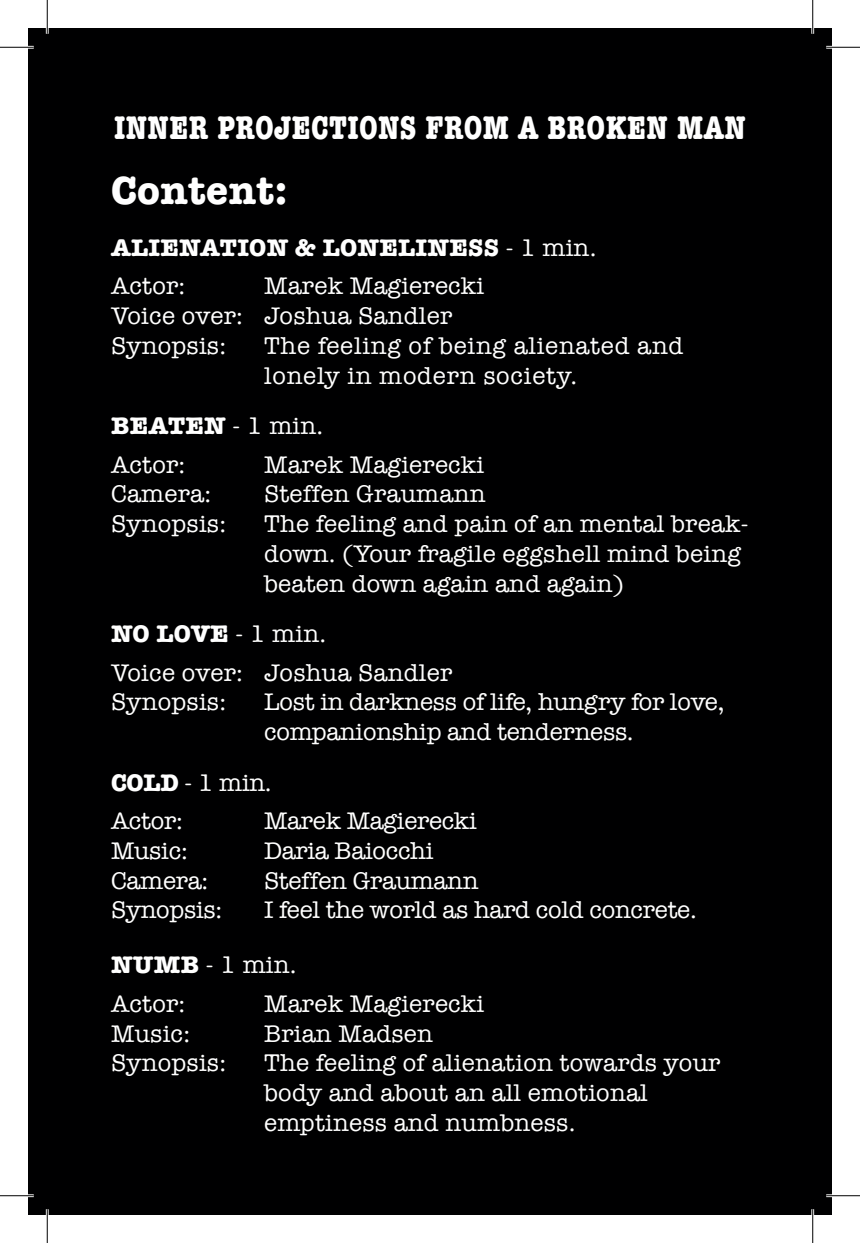
<style>
.page{position:relative;width:860px;height:1243px;background:#fff}
.page>*{position:absolute;margin:0;border:0;box-sizing:border-box;transform-origin:0 0}
.t1{font:700 40.5px "American Typewriter";letter-spacing:.01em;color:#fff}
.t2{font:700 condensed 33.75px "American Typewriter";letter-spacing:.01em;color:#fff}
.t3{font:24.75px/29.7px "American Typewriter";letter-spacing:.01em;color:#fff}
.t4{font:24.75px/29.7px "American Typewriter";letter-spacing:-.01em;color:#fff}
.t5{font:24.75px/29.7px "American Typewriter";letter-spacing:.03em;color:#fff}
.t6{font:700 24.75px/38.7px "American Typewriter";letter-spacing:.01em;color:#fff}
.s1{font-weight:400}
.s2{font-weight:700}
</style>
<div class="page">
<div style="left:28px;top:28px;width:804px;height:1186px;background:#000001"></div>
<hr style="left:0;top:46px;width:34px;height:3px;background:#fff">
<hr style="left:826px;top:46px;width:34px;height:3px;background:#fff">
<hr style="left:0;top:1194px;width:34px;height:3px;background:#fff">
<hr style="left:826px;top:1194px;width:34px;height:3px;background:#fff">
<hr style="left:46px;top:0;width:3px;height:34px;background:#fff">
<hr style="left:46px;top:1209px;width:3px;height:34px;background:#fff">
<hr style="left:811px;top:0;width:3px;height:34px;background:#fff">
<hr style="left:811px;top:1209px;width:3px;height:34px;background:#fff">
<hr style="left:0;top:47px;width:34px;height:1px;background:#000">
<hr style="left:826px;top:47px;width:34px;height:1px;background:#000">
<hr style="left:0;top:1195px;width:34px;height:1px;background:#000">
<hr style="left:826px;top:1195px;width:34px;height:1px;background:#000">
<hr style="left:47px;top:0;width:1px;height:34px;background:#000">
<hr style="left:47px;top:1209px;width:1px;height:34px;background:#000">
<hr style="left:812px;top:0;width:1px;height:34px;background:#000">
<hr style="left:812px;top:1209px;width:1px;height:34px;background:#000">
<h2 class="t2" style="left:114px;top:100px;width:633px">INNER PROJECTIONS FROM A BROKEN MAN</h2>
<h1 class="t1" style="left:111px;top:156px;width:178px">Content:</h1>
<p class="t6" style="left:111px;top:227px;width:487px">ALIENATION &amp; LONELINESS <span class="s1">- 1 min.<br>Actor:</span></p>
<p class="t3" style="left:111px;top:270px;width:375px;text-indent:153px">Marek Magierecki<br>Voice over: Joshua Sandler<br>Synopsis:</p>
<p class="t5" style="left:264px;top:330px;width:421px">The feeling of being alienated and lonely in modern society.</p>
<p class="t3" style="left:111px;top:405px;width:214px;line-height:38.7px"><span class="s2">BEATEN</span> - 1 min.<br>Actor:</p>
<p class="t3" style="left:264px;top:449px;width:222px">Marek Magierecki</p>
<p class="t3" style="left:111px;top:478px;width:102px">Camera:</p>
<p class="t3" style="left:264px;top:478px;width:223px">Steffen Graumann</p>
<p class="t3" style="left:111px;top:508px;width:117px">Synopsis:</p>
<p class="t3" style="left:264px;top:508px;width:486px">The feeling and pain of an mental break&shy;down. (Your fragile eggshell mind being beaten down again and again)</p>
<p class="t3" style="left:111px;top:613px;width:343px;line-height:38.7px"><span class="s2">NO LOVE</span> - 1 min.<br>Voice over: Joshua Sandler</p>
<p class="t3" style="left:111px;top:686px;width:117px">Synopsis:</p>
<p class="t4" style="left:264px;top:686px;width:462px">Lost in darkness of life, hungry for love, companionship and tenderness.</p>
<p class="t4" style="left:111px;top:762px;width:162px;line-height:38.7px"><span class="s2">COLD</span> - 1 min.<br>Actor:</p>
<p class="t4" style="left:264px;top:805px;width:214px">Marek Magierecki</p>
<p class="t3" style="left:111px;top:835px;width:78px">Music:</p>
<p class="t4" style="left:264px;top:835px;width:171px">Daria Baiocchi</p>
<p class="t3" style="left:111px;top:864px;width:99px">Camera:</p>
<p class="t4" style="left:264px;top:864px;width:216px">Steffen Graumann</p>
<p class="t4" style="left:111px;top:894px;width:113px">Synopsis:</p>
<p class="t4" style="left:264px;top:894px;width:434px">I feel the world as hard cold concrete.</p>
<p class="t3" style="left:111px;top:945px;width:187px;line-height:38.7px"><span class="s2">NUMB</span> - 1 min.<br>Actor:</p>
<p class="t3" style="left:264px;top:988px;width:222px">Marek Magierecki</p>
<p class="t3" style="left:111px;top:1017px;width:81px">Music:</p>
<p class="t3" style="left:264px;top:1017px;width:170px">Brian Madsen</p>
<p class="t3" style="left:111px;top:1047px;width:117px">Synopsis:</p>
<p class="t3" style="left:264px;top:1047px;width:458px">The feeling of alienation towards your body and about an all emotional emptiness and numbness.</p>
</div>
